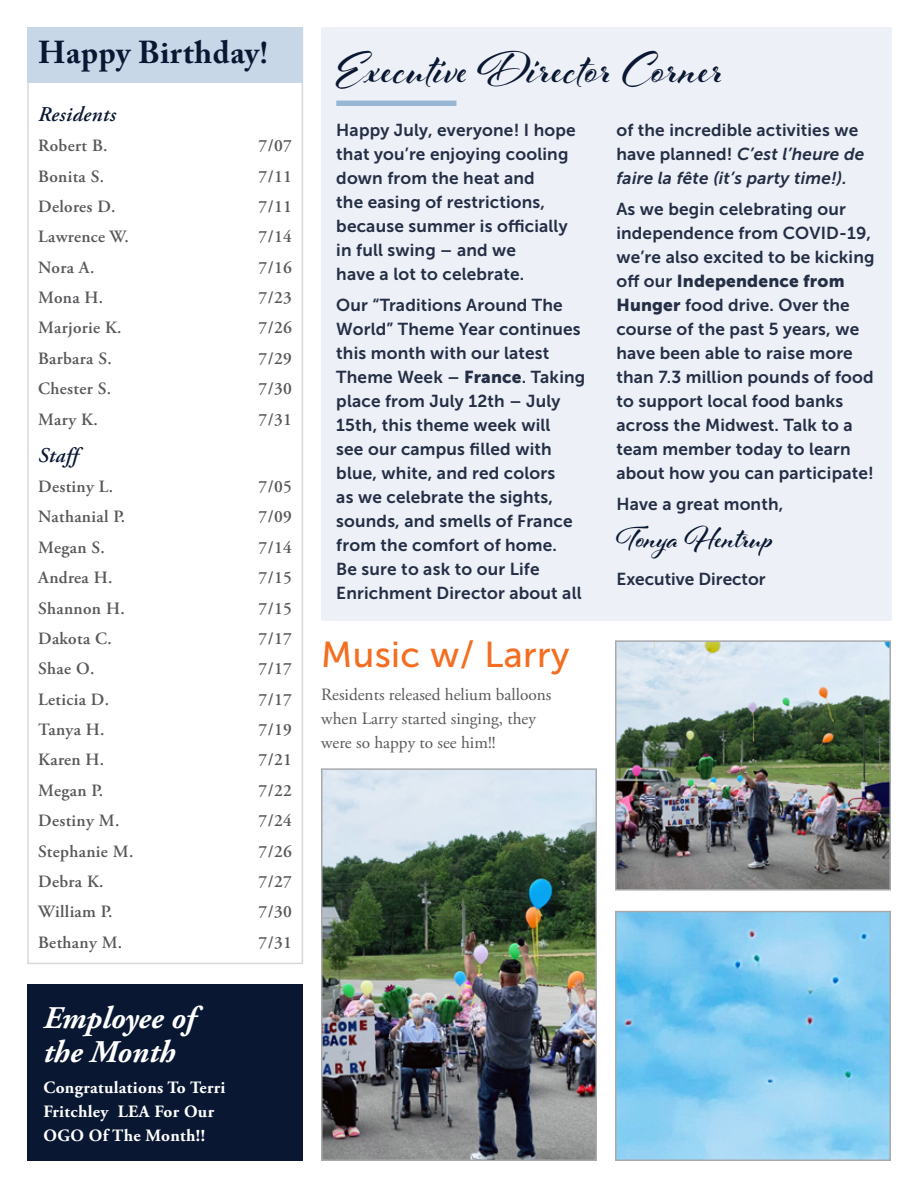
<style>
.page{position:relative;width:918px;height:1188px;background:#fff}
.page>*{position:absolute;margin:0;border:0;box-sizing:border-box;transform-origin:0 0}
.ED_Title{font:700 48px "Al Fresco";letter-spacing:.02em;color:#091732}
.t1{font:36px "Museo Sans 500";letter-spacing:.01em;color:#f36e21}
.ED_Signature{font:700 33px "Al Fresco";color:#091732}
.Sidebar_Title_White{font:italic 700 31.5px/34.5px "Adobe Garamond Pro";color:#fff}
.Sidebar_Title_Dark{font:700 31.5px "Adobe Caslon Pro";letter-spacing:.02em;color:#091732}
.bdays{font:italic 600 21px "Adobe Garamond Pro";letter-spacing:.02em;color:#091732}
.t2{font:17.25px/24px "Museo Sans 700";letter-spacing:.01em;color:#242e45}
.bdays-2{font:600 17.25px "Adobe Garamond Pro";letter-spacing:.02em;color:#57585a}
.t3{font:italic 17.25px/24px "Museo Sans 700";letter-spacing:.01em;color:#242e45}
.t4{font:17.25px/24px "Adobe Garamond Pro";color:#57585a}
.Side_bar_article_3{font:700 17.25px/24px "Adobe Garamond Pro";letter-spacing:.02em;color:#fff}
.s1{font-family:"Museo Sans 900"}
.s2{font-style:normal}
</style>
<div class="page">
<div style="left:321px;top:27px;width:570px;height:593px;background:#edf0f6"></div>
<div style="left:336px;top:101px;width:120px;height:5px;background:#97b6d3"></div>
<div style="left:27px;top:27px;width:276px;height:937px;border:2px solid #d7d8da"></div>
<div style="left:27px;top:27px;width:276px;height:56px;background:#c7d7e8"></div>
<img style="left:324px;top:771px;width:270px;height:387px">
<div style="left:321px;top:768px;width:276px;height:393px;border:2px solid #a8a9ad"></div>
<img style="left:618px;top:914px;width:270px;height:244px">
<div style="left:615px;top:911px;width:276px;height:250px;border:2px solid #a8a9ad"></div>
<img style="left:618px;top:643px;width:270px;height:245px">
<div style="left:615px;top:640px;width:276px;height:251px;border:2px solid #a8a9ad"></div>
<div style="left:27px;top:984px;width:276px;height:177px;background:#091732"></div>
<p class="Sidebar_Title_Dark" style="left:38px;top:34px;width:231px">Happy Birthday!</p>
<p class="bdays" style="left:38px;top:102px;width:79px">Residents</p>
<p class="bdays-2" style="left:38px;top:136px;width:71px">Robert B.</p>
<p class="bdays-2" style="left:259px;top:136px;width:35px">7/07</p>
<p class="bdays-2" style="left:38px;top:166px;width:67px">Bonita S.</p>
<p class="bdays-2" style="left:259px;top:166px;width:35px">7/11</p>
<p class="bdays-2" style="left:38px;top:196px;width:79px">Delores D.</p>
<p class="bdays-2" style="left:259px;top:196px;width:35px">7/11</p>
<p class="bdays-2" style="left:38px;top:227px;width:92px">Lawrence W.</p>
<p class="bdays-2" style="left:259px;top:227px;width:35px">7/14</p>
<p class="bdays-2" style="left:38px;top:257px;width:58px">Nora A.</p>
<p class="bdays-2" style="left:259px;top:257px;width:35px">7/16</p>
<p class="bdays-2" style="left:38px;top:288px;width:67px">Mona H.</p>
<p class="bdays-2" style="left:259px;top:288px;width:35px">7/23</p>
<p class="bdays-2" style="left:38px;top:318px;width:85px">Marjorie K.</p>
<p class="bdays-2" style="left:259px;top:318px;width:35px">7/26</p>
<p class="bdays-2" style="left:38px;top:348px;width:75px">Barbara S.</p>
<p class="bdays-2" style="left:259px;top:348px;width:35px">7/29</p>
<p class="bdays-2" style="left:38px;top:379px;width:75px">Chester S.</p>
<p class="bdays-2" style="left:259px;top:379px;width:35px">7/30</p>
<p class="bdays-2" style="left:38px;top:409px;width:61px">Mary K.</p>
<p class="bdays-2" style="left:259px;top:409px;width:35px">7/31</p>
<p class="bdays" style="left:38px;top:443px;width:41px">Staff</p>
<p class="bdays-2" style="left:38px;top:477px;width:76px">Destiny L.</p>
<p class="bdays-2" style="left:259px;top:477px;width:35px">7/05</p>
<p class="bdays-2" style="left:38px;top:507px;width:88px">Nathanial P.</p>
<p class="bdays-2" style="left:259px;top:507px;width:35px">7/09</p>
<p class="bdays-2" style="left:38px;top:537px;width:68px">Megan S.</p>
<p class="bdays-2" style="left:259px;top:537px;width:35px">7/14</p>
<p class="bdays-2" style="left:38px;top:568px;width:76px">Andrea H.</p>
<p class="bdays-2" style="left:259px;top:568px;width:35px">7/15</p>
<p class="bdays-2" style="left:38px;top:598px;width:88px">Shannon H.</p>
<p class="bdays-2" style="left:259px;top:598px;width:35px">7/15</p>
<p class="bdays-2" style="left:38px;top:628px;width:75px">Dakota C.</p>
<p class="bdays-2" style="left:259px;top:628px;width:35px">7/17</p>
<p class="bdays-2" style="left:38px;top:659px;width:58px">Shae O.</p>
<p class="bdays-2" style="left:259px;top:659px;width:35px">7/17</p>
<p class="bdays-2" style="left:38px;top:689px;width:72px">Leticia D.</p>
<p class="bdays-2" style="left:259px;top:689px;width:35px">7/17</p>
<p class="bdays-2" style="left:38px;top:720px;width:68px">Tanya H.</p>
<p class="bdays-2" style="left:259px;top:720px;width:35px">7/19</p>
<p class="bdays-2" style="left:38px;top:750px;width:68px">Karen H.</p>
<p class="bdays-2" style="left:259px;top:750px;width:35px">7/21</p>
<p class="bdays-2" style="left:38px;top:780px;width:67px">Megan P.</p>
<p class="bdays-2" style="left:259px;top:780px;width:35px">7/22</p>
<p class="bdays-2" style="left:38px;top:811px;width:83px">Destiny M.</p>
<p class="bdays-2" style="left:259px;top:811px;width:35px">7/24</p>
<p class="bdays-2" style="left:38px;top:841px;width:97px">Stephanie M.</p>
<p class="bdays-2" style="left:259px;top:841px;width:35px">7/26</p>
<p class="bdays-2" style="left:38px;top:871px;width:67px">Debra K.</p>
<p class="bdays-2" style="left:259px;top:871px;width:35px">7/27</p>
<p class="bdays-2" style="left:38px;top:902px;width:76px">William P.</p>
<p class="bdays-2" style="left:259px;top:902px;width:35px">7/30</p>
<p class="bdays-2" style="left:38px;top:932px;width:86px">Bethany M.</p>
<p class="bdays-2" style="left:259px;top:932px;width:35px">7/31</p>
<p class="Sidebar_Title_White" style="left:44px;top:1001px;width:153px">Employee of the Month</p>
<p class="Side_bar_article_3" style="left:44px;top:1076px;width:184px">Congratulations To Terri<br>Fritchley LEA For Our<br>OGO Of The Month!!</p>
<p class="ED_Title" style="left:336px;top:37px;width:389px">Executive Director Corner</p>
<p class="t2" style="left:336px;top:118px;width:241px">Happy July, everyone! I hope that you’re enjoying cooling down from the heat and<br>the easing of restrictions, because summer is officially in full swing – and we<br>have a lot to celebrate.</p>
<p class="t2" style="left:336px;top:293px;width:251px">Our “Traditions Around The<br>World” Theme Year continues this month with our latest<br>Theme Week – <span class="s1">France</span>. Taking place from July 12th – July<br>15th, this theme week will<br>see our campus filled with blue, white, and red colors<br>as we celebrate the sights, sounds, and smells of France from the comfort of home.<br>Be sure to ask to our Life<br>Enrichment Director about all</p>
<p class="t1" style="left:321px;top:635px;width:250px">Music w/ Larry</p>
<p class="t4" style="left:321px;top:683px;width:232px">Residents released helium balloons when Larry started singing, they were so happy to see him!!</p>
<p class="t3" style="left:616px;top:118px;width:249px"><span class="s2">of the incredible activities we have planned!</span> C’est l’heure de faire la fête (it’s party time!).</p>
<p class="t2" style="left:616px;top:197px;width:260px">As we begin celebrating our independence from COVID-19, we’re also excited to be kicking off our <span class="s1">Independence from<br>Hunger</span> food drive. Over the course of the past 5 years, we have been able to raise more than 7.3 million pounds of food to support local food banks across the Midwest. Talk to a team member today to learn about how you can participate!</p>
<p class="t2" style="left:616px;top:492px;width:168px">Have a great month,</p>
<p class="ED_Signature" style="left:616px;top:516px;width:159px">Tonya Hentrup</p>
<p class="t2" style="left:616px;top:567px;width:151px">Executive Director</p>
</div>
